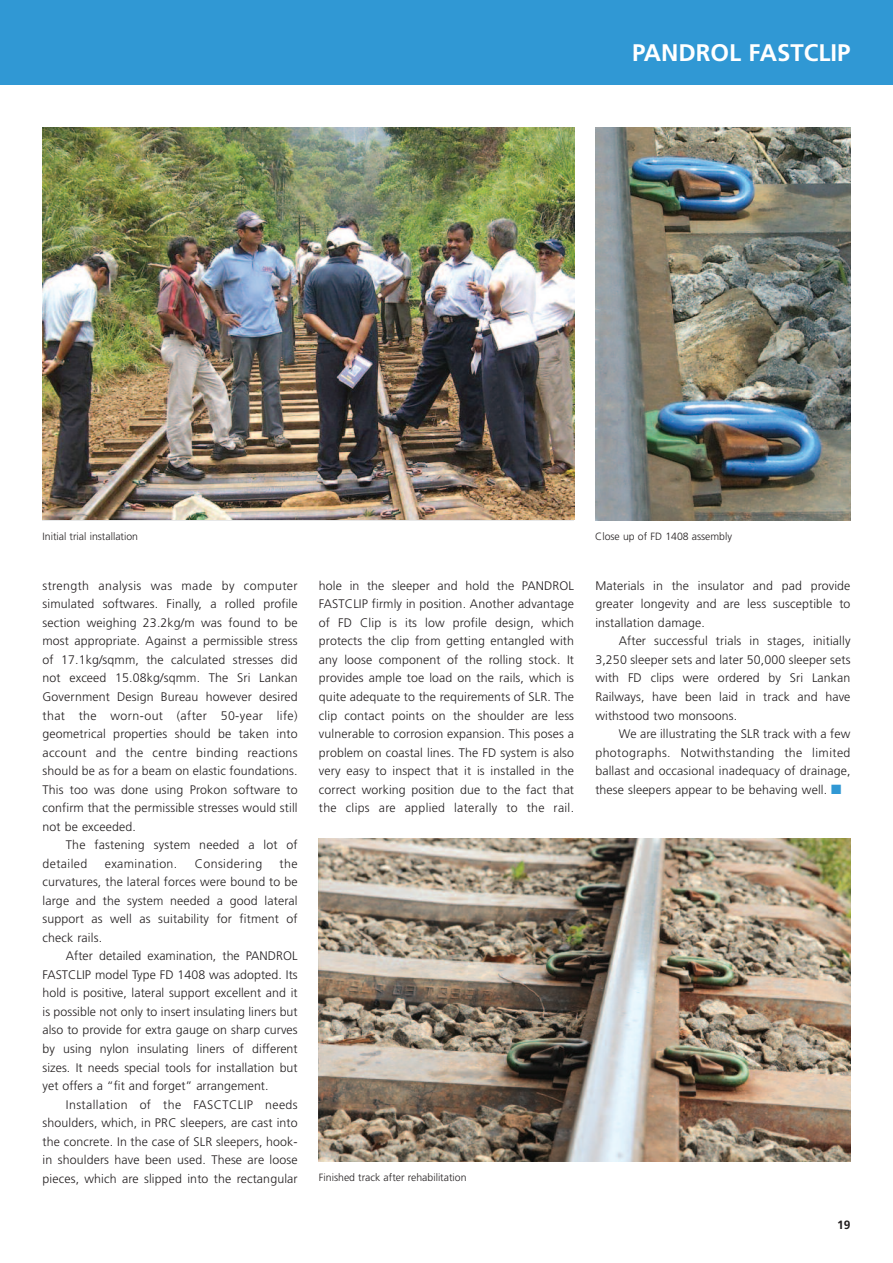
<style>
.page{position:relative;width:893px;height:1263px;background:#fff}
.page>*{position:absolute;margin:0;border:0;box-sizing:border-box;transform-origin:0 0}
.t1{font:700 24px "Frutiger LT";color:#fff}
.t2{font:300 12.3px/18.6px "Frutiger LT";letter-spacing:.01em;color:#231f20;text-align:justify}
.t3{font:300 12.3px "Frutiger LT";letter-spacing:.035em;color:#231f20}
.t4{font:700 12px "Frutiger LT";color:#231f20}
.t5{font:300 10.5px "Frutiger LT";color:#231f20}
.s1{color:#3098d4}
</style>
<div class="page">
<div style="left:0;top:0;width:893px;height:85px;background:#3098d4"></div>
<img style="left:43px;top:128px;width:531px;height:391px">
<img style="left:595px;top:128px;width:255px;height:393px">
<img style="left:319px;top:838px;width:531px;height:324px">
<h1 class="t1" style="left:632px;top:43px;width:220px">PANDROL FASTCLIP</h1>
<p class="t5" style="left:43px;top:532px;width:97px">Initial trial installation</p>
<p class="t5" style="left:595px;top:532px;width:138px">Close up of FD 1408 assembly</p>
<p class="t2" style="left:43px;top:577px;width:257px">strength analysis was made by computer simulated softwares. Finally, a rolled profile section weighing 23.2kg/m was found to be most appropriate. Against a permissible stress of 17.1kg/sqmm, the calculated stresses did not exceed 15.08kg/sqmm. The Sri Lankan Government Design Bureau however desired that the worn-out (after 50-year life) geometrical properties should be taken into account and the centre binding reactions should be as for a beam on elastic foundations.<br>This too was done using Prokon software to confirm that the permissible stresses would still not be exceeded.</p>
<p class="t2" style="left:43px;top:836px;width:257px;text-indent:23px">The fastening system needed a lot of detailed</p>
<p class="t2" style="left:43px;top:855px;width:257px;text-indent:237px">the curvatures, the lateral forces were bound to be large and the system needed a good lateral support as well as suitability for fitment of check rails.</p>
<p class="t2" style="left:43px;top:948px;width:257px;text-indent:23px">After detailed examination, the PANDROL FASTCLIP model Type FD 1408 was adopted. Its hold is positive, lateral support excellent and it is possible not only to insert insulating liners but also to provide for extra gauge on sharp curves by using nylon insulating liners of different sizes. It needs special tools for installation but yet offers a “fit and forget” arrangement.</p>
<p class="t2" style="left:43px;top:1096px;width:257px;text-indent:23px">Installation of the FASCTCLIP needs shoulders, which, in PRC sleepers, are cast into the concrete. In the case of SLR sleepers, hook&shy;in shoulders have been used. These are loose pieces, which are slipped into the rectangular</p>
<p class="t3" style="left:105px;top:858px;width:74px">examination.</p>
<p class="t3" style="left:195px;top:858px;width:69px">Considering</p>
<p class="t2" style="left:319px;top:577px;width:257px">hole in the sleeper and hold the PANDROL FASTCLIP firmly in position. Another advantage of FD Clip is its low profile design, which protects the clip from getting entangled with any loose component of the rolling stock. It provides ample toe load on the rails, which is quite adequate to the requirements of SLR. The clip contact points on the shoulder are less vulnerable to corrosion expansion. This poses a problem on coastal lines. The FD system is also very easy to inspect that it is installed in the correct working position due to the fact that the clips are applied laterally to the rail.</p>
<p class="t2" style="left:595px;top:577px;width:257px">Materials in the insulator and pad provide greater longevity and are less susceptible to installation damage.</p>
<p class="t2" style="left:595px;top:633px;width:257px;text-indent:23px">After successful trials in stages, initially 3,250 sleeper sets and later 50,000 sleeper sets with FD clips were ordered by Sri Lankan Railways, have been laid in track and have withstood two monsoons.</p>
<p class="t2" style="left:595px;top:725px;width:257px;text-indent:23px">We are illustrating the SLR track with a few photographs. Notwithstanding the limited ballast and occasional inadequacy of drainage, these sleepers appear to be behaving well. <span class="s1">■</span></p>
<p class="t5" style="left:319px;top:1173px;width:149px">Finished track after rehabilitation</p>
<p class="t4" style="left:837px;top:1220px;width:15px">19</p>
</div>
